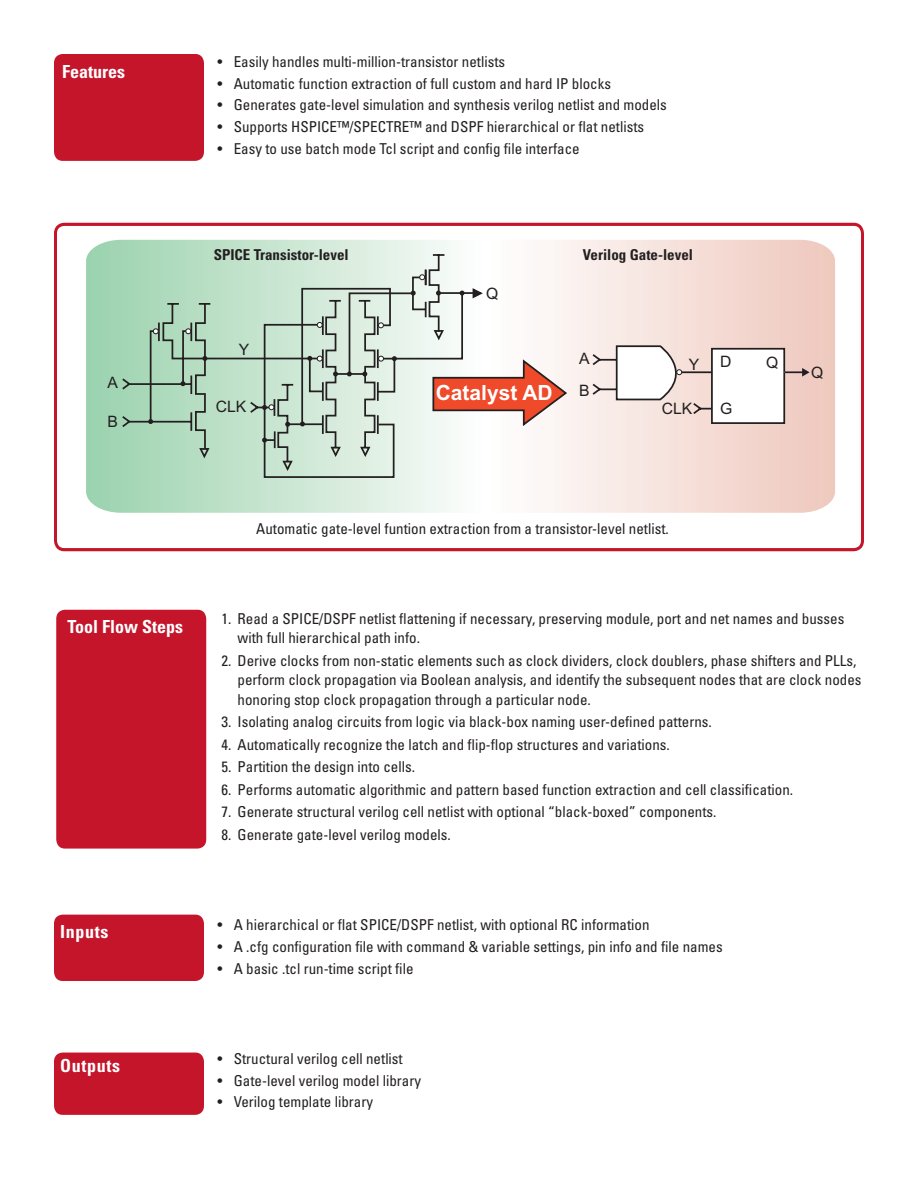
<style>
.page{position:relative;width:918px;height:1188px;background:#fff}
.page>*{position:absolute;margin:0;border:0;box-sizing:border-box;transform-origin:0 0}
.t1{font:700 21px "Arial";color:#fff}
.body_no_indent{font:700 condensed 18px "Univers";color:#fff}
.body_no_indent-2{font:700 condensed 18px "Univers";letter-spacing:.035em;color:#fff}
.t2{font:15.75px "Arial";color:#231f20}
.body_with_bullets{font:condensed 15px/19.5px "Univers";color:#231f20}
.body_with_bullets-2{font:700 condensed 15px "Univers";color:#231f20}
</style>
<div class="page">
<div style="left:54px;top:54px;width:150px;height:107px;background:#c4152a;border-radius:9px"></div>
<div style="left:56px;top:610px;width:150px;height:239px;background:#c4152a;border-radius:9px"></div>
<div style="left:54px;top:223px;width:810px;height:328px;border:3px solid #c4152a;border-radius:9px"></div>
<svg style="left:86px;top:240px;width:749px;height:273px;background:#dddfd1"></svg>
<svg style="left:126px;top:299px;width:660px;height:172px"></svg>
<svg style="left:263px;top:253px;width:213px;height:226px"></svg>
<svg style="left:785px;top:368px;width:25px;height:9px"></svg>
<svg style="left:591px;top:344px;width:122px;height:72px"></svg>
<svg style="left:120px;top:270px;width:449px;height:180px"></svg>
<div style="left:54px;top:915px;width:150px;height:66px;background:#c4152a;border-radius:9px"></div>
<div style="left:54px;top:1053px;width:150px;height:62px;background:#c4152a;border-radius:9px"></div>
<p class="body_no_indent" style="left:62px;top:60px;width:64px">Features</p>
<p class="t2" style="left:108px;top:372px;width:12px">A</p>
<p class="t2" style="left:108px;top:412px;width:12px">B</p>
<p class="body_with_bullets" style="left:218px;top:51px;width:289px">• Easily handles multi-million-transistor netlists</p>
<p class="body_with_bullets" style="left:218px;top:73px;width:395px">• Automatic function extraction of full custom and hard IP blocks</p>
<p class="body_with_bullets" style="left:218px;top:95px;width:451px">• Generates gate-level simulation and synthesis verilog netlist and models</p>
<p class="body_with_bullets" style="left:218px;top:117px;width:428px">• Supports HSPICE™/SPECTRE™ and DSPF hierarchical or flat netlists</p>
<p class="body_with_bullets" style="left:218px;top:138px;width:364px">• Easy to use batch mode Tcl script and config file interface</p>
<p class="body_with_bullets-2" style="left:214px;top:245px;width:136px">SPICE Transistor-level</p>
<p class="body_with_bullets-2" style="left:583px;top:245px;width:112px">Verilog Gate-level</p>
<p class="t2" style="left:239px;top:339px;width:12px">Y</p>
<p class="t2" style="left:216px;top:396px;width:32px">CLK</p>
<p class="t2" style="left:486px;top:283px;width:14px">Q</p>
<p class="t2" style="left:579px;top:348px;width:12px">A</p>
<p class="t1" style="left:436px;top:379px;width:118px">Catalyst AD</p>
<p class="t2" style="left:579px;top:380px;width:12px">B</p>
<p class="t2" style="left:689px;top:355px;width:12px">Y</p>
<p class="t2" style="left:720px;top:351px;width:13px">D</p>
<p class="t2" style="left:720px;top:398px;width:14px">G</p>
<p class="t2" style="left:662px;top:398px;width:32px">CLK</p>
<p class="t2" style="left:766px;top:352px;width:14px">Q</p>
<p class="t2" style="left:811px;top:362px;width:14px">Q</p>
<p class="body_with_bullets" style="left:256px;top:519px;width:414px">Automatic gate-level funtion extraction from a transistor-level netlist.</p>
<p class="body_no_indent" style="left:67px;top:616px;width:117px">Tool Flow Steps</p>
<p class="body_with_bullets" style="left:238px;top:608px;width:608px;text-indent:-16px">1. Read a SPICE/DSPF netlist flattening if necessary, preserving module, port and net names and busses with full hierarchical path info.</p>
<p class="body_with_bullets" style="left:238px;top:650px;width:626px;text-indent:-16px">2. Derive clocks from non-static elements such as clock dividers, clock doublers, phase shifters and PLLs, perform clock propagation via Boolean analysis, and identify the subsequent nodes that are clock nodes honoring stop clock propagation through a particular node.</p>
<p class="body_with_bullets" style="left:221px;top:712px;width:492px">3. Isolating analog circuits from logic via black-box naming user-defined patterns.</p>
<p class="body_with_bullets" style="left:221px;top:734px;width:450px">4. Automatically recognize the latch and flip-flop structures and variations.</p>
<p class="body_with_bullets" style="left:221px;top:757px;width:195px">5. Partition the design into cells.</p>
<p class="body_with_bullets" style="left:221px;top:779px;width:573px">6. Performs automatic algorithmic and pattern based function extraction and cell classification.</p>
<p class="body_with_bullets" style="left:221px;top:802px;width:497px">7. Generate structural verilog cell netlist with optional “black-boxed” components.</p>
<p class="body_with_bullets" style="left:221px;top:824px;width:231px">8. Generate gate-level verilog models.</p>
<p class="body_no_indent" style="left:60px;top:921px;width:50px">Inputs</p>
<p class="body_no_indent-2" style="left:60px;top:1054px;width:61px">Outputs</p>
<p class="body_with_bullets" style="left:218px;top:915px;width:433px">• A hierarchical or flat SPICE/DSPF netlist, with optional RC information</p>
<p class="body_with_bullets" style="left:218px;top:936px;width:507px">• A .cfg configuration file with command &amp; variable settings, pin info and file names</p>
<p class="body_with_bullets" style="left:218px;top:958px;width:198px">• A basic .tcl run-time script file</p>
<p class="body_with_bullets" style="left:218px;top:1048px;width:187px">• Structural verilog cell netlist</p>
<p class="body_with_bullets" style="left:218px;top:1070px;width:205px">• Gate-level verilog model library</p>
<p class="body_with_bullets" style="left:218px;top:1092px;width:157px">• Verilog template library</p>
</div>
